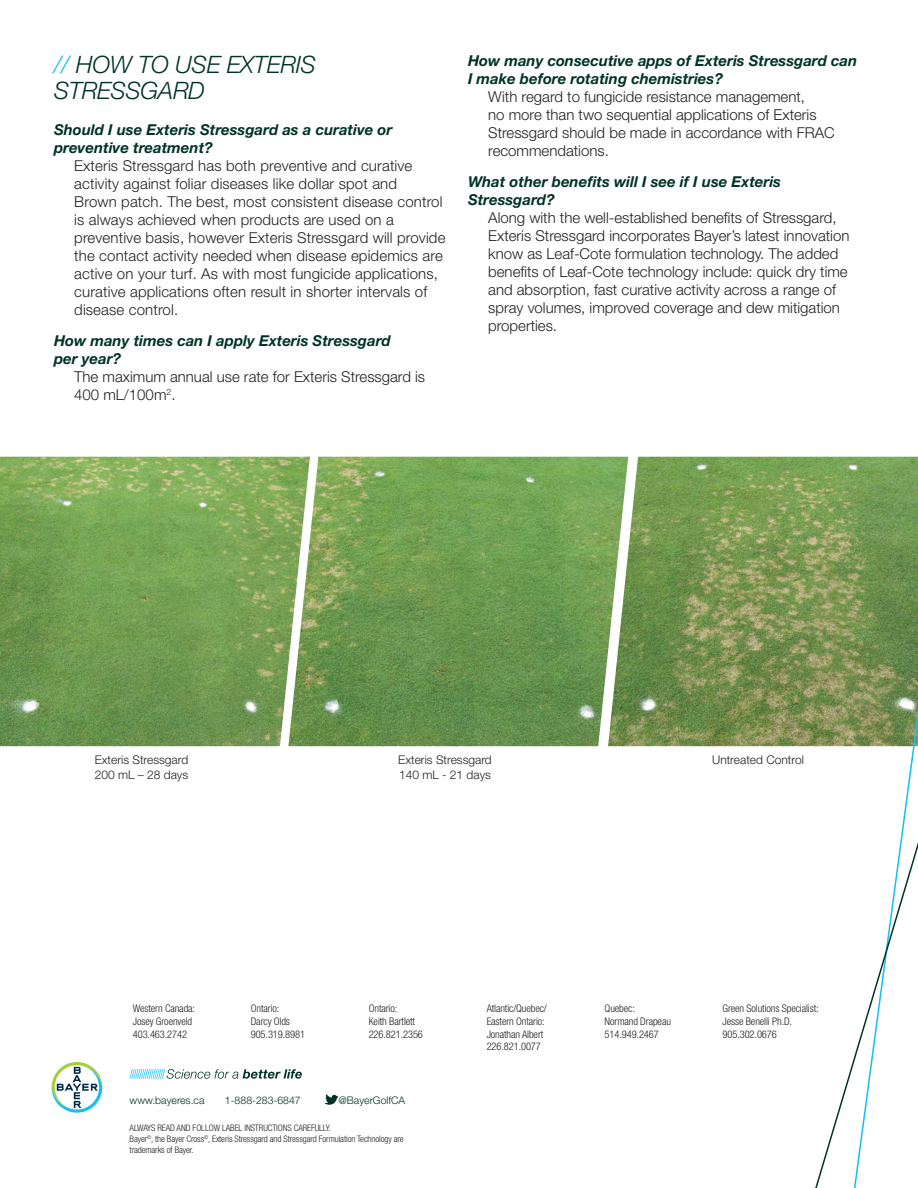
<style>
.page{position:relative;width:918px;height:1188px;background:#fff}
.page>*{position:absolute;margin:0;border:0;box-sizing:border-box;transform-origin:0 0}
.t1{font:italic 300 24px/25.5px "Helvetica Neue";letter-spacing:-.01em;color:#003226}
.text_base{font:300 15px/18px "Helvetica Neue";color:#231f20}
.question{font:italic 700 15px/18px "Helvetica Neue";color:#003226}
.text_base-2{font:300 12px/14.4px "Helvetica Neue";color:#231f20}
.t2{font:300 condensed 10.5px/12.6px "Helvetica Neue";letter-spacing:-.01em;color:#231f20}
.t3{font:300 10.5px "Helvetica Neue";color:#003226}
.t4{font:300 condensed 9px/10.8px "Helvetica Neue";letter-spacing:-.01em;color:#231f20}
.s1{color:#12c0f2}
</style>
<div class="page">
<img style="left:0;top:457px;width:288px;height:289px">
<img style="left:288px;top:457px;width:320px;height:289px">
<img style="left:608px;top:457px;width:310px;height:289px">
<svg style="left:851px;top:613px;width:67px;height:158px"></svg>
<svg style="left:815px;top:771px;width:103px;height:417px"></svg>
<svg style="left:130px;top:1069px;width:172px;height:10px"></svg>
<svg style="left:52px;top:1062px;width:50px;height:51px"></svg>
<svg style="left:324px;top:1094px;width:15px;height:11px"></svg>
<h1 class="t1" style="left:54px;top:51px;width:263px"><span class="s1">//</span> HOW TO USE EXTERIS<br>STRESSGARD</h1>
<p class="question" style="left:54px;top:120px;width:340px">Should I use Exteris Stressgard as a curative or preventive treatment?</p>
<p class="text_base" style="left:74px;top:156px;width:373px">Exteris Stressgard has both preventive and curative activity against foliar diseases like dollar spot and<br>Brown patch. The best, most consistent disease control is always achieved when products are used on a preventive basis, however Exteris Stressgard will provide the contact activity needed when disease epidemics are active on your turf. As with most fungicide applications, curative applications often result in shorter intervals of disease control.</p>
<p class="question" style="left:54px;top:331px;width:338px">How many times can I apply Exteris Stressgard per year?</p>
<p class="text_base" style="left:74px;top:367px;width:352px">The maximum annual use rate for Exteris Stressgard is<br>400 mL/100m<sup>2</sup>.</p>
<p class="question" style="left:468px;top:51px;width:391px">How many consecutive apps of Exteris Stressgard can<br>I make before rotating chemistries?</p>
<p class="text_base" style="left:488px;top:87px;width:348px">With regard to fungicide resistance management,<br>no more than two sequential applications of Exteris Stressgard should be made in accordance with FRAC recommendations.</p>
<p class="question" style="left:468px;top:173px;width:315px">What other benefits will I see if I use Exteris<br>Stressgard?</p>
<p class="text_base" style="left:488px;top:209px;width:363px">Along with the well-established benefits of Stressgard, Exteris Stressgard incorporates Bayer’s latest innovation know as Leaf-Cote formulation technology. The added benefits of Leaf-Cote technology include: quick dry time and absorption, fast curative activity across a range of spray volumes, improved coverage and dew mitigation properties.</p>
<p class="text_base-2" style="left:95px;top:753px;width:95px">Exteris Stressgard<br>200 mL – 28 days</p>
<p class="text_base-2" style="left:398px;top:753px;width:95px">Exteris Stressgard<br>140 mL - 21 days</p>
<p class="text_base-2" style="left:712px;top:753px;width:93px">Untreated Control</p>
<p class="t2" style="left:133px;top:1002px;width:64px">Western Canada:</p>
<p class="t2" style="left:133px;top:1015px;width:61px">Josey Groenveld</p>
<p class="t2" style="left:133px;top:1028px;width:56px">403.463.2742</p>
<p class="t2" style="left:251px;top:1002px;width:41px">Ontario:<br>Darcy Olds</p>
<p class="t2" style="left:251px;top:1028px;width:56px">905.319.8981</p>
<p class="t2" style="left:369px;top:1002px;width:30px">Ontario:</p>
<p class="t2" style="left:369px;top:1015px;width:48px">Keith Bartlett</p>
<p class="t2" style="left:369px;top:1028px;width:56px">226.821.2356</p>
<p class="t3" style="left:130px;top:1093px;width:76px">www.bayeres.ca</p>
<p class="t3" style="left:225px;top:1093px;width:77px">1-888-283-6847</p>
<p class="t3" style="left:339px;top:1093px;width:68px">@BayerGolfCA</p>
<p class="t4" style="left:130px;top:1123px;width:203px">ALWAYS READ AND FOLLOW LABEL INSTRUCTIONS CAREFULLY.</p>
<p class="t4" style="left:130px;top:1134px;width:276px">Bayer<sup>©</sup>, the Bayer Cross<sup>©</sup>, Exteris Stressgard and Stressgard Formulation Technology are trademarks of Bayer.</p>
<p class="t2" style="left:487px;top:1002px;width:62px">Atlantic/Quebec/<br>Eastern Ontario:</p>
<p class="t2" style="left:487px;top:1028px;width:58px">Jonathan Albert</p>
<p class="t2" style="left:487px;top:1040px;width:56px">226.821.0077</p>
<p class="t2" style="left:605px;top:1002px;width:32px">Quebec:</p>
<p class="t2" style="left:605px;top:1015px;width:68px">Normand Drapeau</p>
<p class="t2" style="left:605px;top:1028px;width:56px">514.949.2467</p>
<p class="t2" style="left:723px;top:1002px;width:98px">Green Solutions Specialist:</p>
<p class="t2" style="left:723px;top:1015px;width:71px">Jesse Benelli Ph.D.</p>
<p class="t2" style="left:723px;top:1028px;width:56px">905.302.0676</p>
</div>
